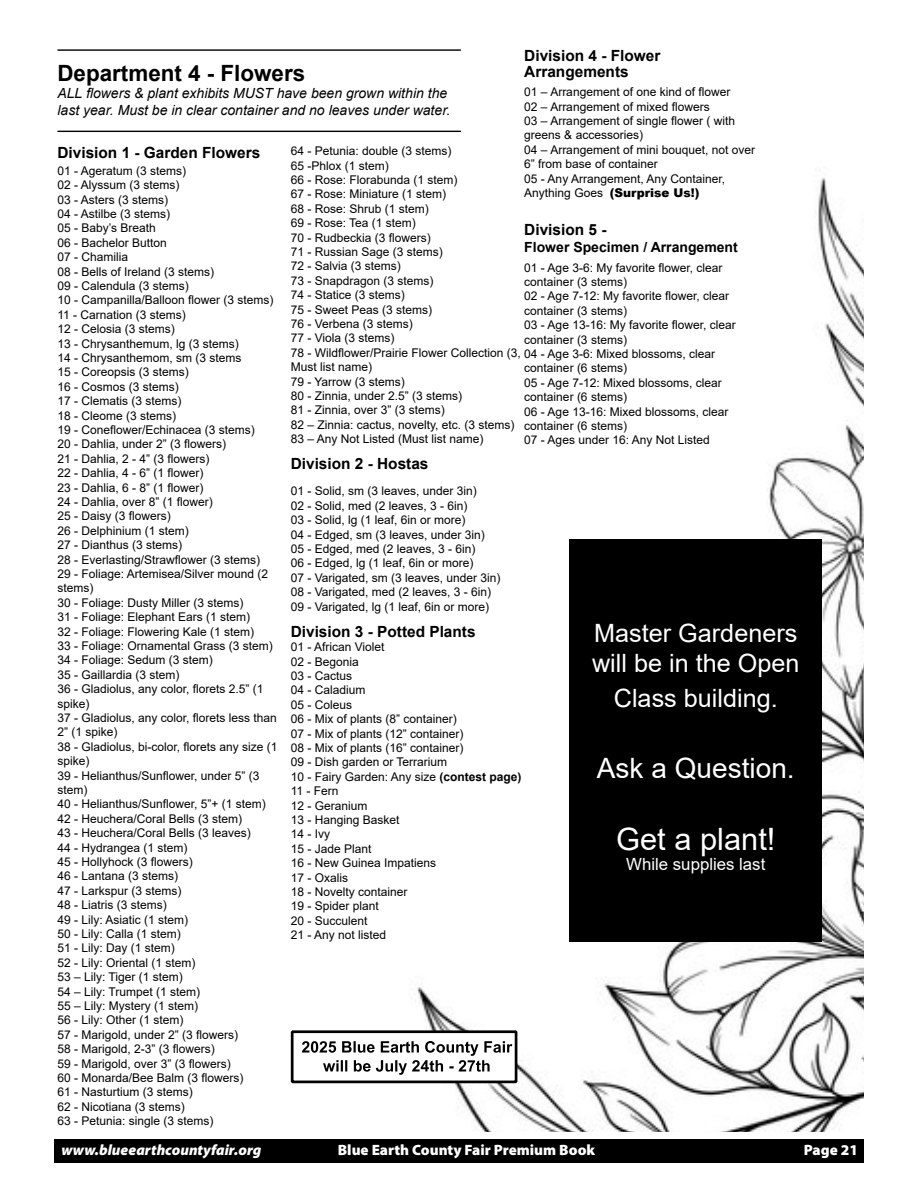
<style>
.page{position:relative;width:918px;height:1188px;background:#fff}
.page>*{position:absolute;margin:0;border:0;box-sizing:border-box;transform-origin:0 0}
.t1{font:30.75px "Arial";color:#fff}
.t2{font:28.05px "Arial";color:#fff}
.t3{font:25.2px/30.3px "Arial";color:#fff}
.t4{font:700 22.35px "Arial";color:#000}
.t5{font:16.8px "Arial";color:#fff}
.t6{font:700 15.45px/16.8px "Arial";color:#000}
.t7{font:900 15px "Myriad Pro";color:#fff}
.t8{font:italic 900 15px "Myriad Pro";color:#fff}
.t9{font:italic 13.95px/16.8px "Arial";color:#000}
.t10{font:700 13.95px "Arial";color:#000}
.t11{font:12px/14.4px "Arial";color:#000}
.s1{font-weight:900}
.s2{font-weight:700}
</style>
<div class="page">
<div style="left:54px;top:1139px;width:810px;height:23px;background:#000"></div>
<img style="left:290px;top:178px;width:574px;height:954px">
<hr style="left:57px;top:49px;width:404px;height:2px;background:#000">
<hr style="left:57px;top:131px;width:404px;height:1px;background:#000">
<div style="left:569px;top:540px;width:253px;height:402px;background:#000"></div>
<div style="left:292px;top:1032px;width:224px;height:50px;background:#fff"></div>
<div style="left:291px;top:1030px;width:226px;height:53px;border:3px solid #000"></div>
<svg style="left:302px;top:1041px;width:210px;height:34px"></svg>
<p class="t6" style="left:524px;top:47px;width:138px">Division 4 - Flower<br>Arrangements</p>
<p class="t11" style="left:524px;top:85px;width:232px">01 – Arrangement of one kind of flower<br>02 – Arrangement of mixed flowers<br>03 – Arrangement of single flower ( with greens &amp; accessories)<br>04 – Arrangement of mini bouquet, not over<br>6” from base of container<br>05 - Any Arrangement, Any Container,<br>Anything Goes <span class="s1">(Surprise Us!)</span></p>
<p class="t6" style="left:524px;top:222px;width:84px">Division 5 -</p>
<p class="t10" style="left:524px;top:237px;width:215px">Flower Specimen / Arrangement</p>
<p class="t11" style="left:524px;top:260px;width:213px">01 - Age 3-6: My favorite flower, clear container (3 stems)<br>02 - Age 7-12: My favorite flower, clear container (3 stems)<br>03 - Age 13-16: My favorite flower, clear container (3 stems)<br>04 - Age 3-6: Mixed blossoms, clear container (6 stems)<br>05 - Age 7-12: Mixed blossoms, clear container (6 stems)<br>06 - Age 13-16: Mixed blossoms, clear container (6 stems)<br>07 - Ages under 16: Any Not Listed</p>
<h3 class="t4" style="left:57px;top:58px;width:249px">Department 4 - Flowers</h3>
<p class="t9" style="left:57px;top:85px;width:394px">ALL flowers &amp; plant exhibits MUST have been grown within the last year. Must be in clear container and no leaves under water.</p>
<p class="t6" style="left:57px;top:144px;width:204px">Division 1 - Garden Flowers</p>
<p class="t11" style="left:57px;top:163px;width:222px">01 - Ageratum (3 stems)<br>02 - Alyssum (3 stems)<br>03 - Asters (3 stems)<br>04 - Astilbe (3 stems)<br>05 - Baby’s Breath<br>06 - Bachelor Button<br>07 - Chamilia<br>08 - Bells of Ireland (3 stems)<br>09 - Calendula (3 stems)<br>10 - Campanilla/Balloon flower (3 stems)<br>11 - Carnation (3 stems)<br>12 - Celosia (3 stems)<br>13 - Chrysanthemum, lg (3 stems)<br>14 - Chrysanthemom, sm (3 stems<br>15 - Coreopsis (3 stems)<br>16 - Cosmos (3 stems)<br>17 - Clematis (3 stems)<br>18 - Cleome (3 stems)<br>19 - Coneflower/Echinacea (3 stems)<br>20 - Dahlia, under 2” (3 flowers)<br>21 - Dahlia, 2 - 4” (3 flowers)<br>22 - Dahlia, 4 - 6” (1 flower)<br>23 - Dahlia, 6 - 8” (1 flower)<br>24 - Dahlia, over 8” (1 flower)<br>25 - Daisy (3 flowers)<br>26 - Delphinium (1 stem)<br>27 - Dianthus (3 stems)<br>28 - Everlasting/Strawflower (3 stems)<br>29 - Foliage: Artemisea/Silver mound (2 stems)<br>30 - Foliage: Dusty Miller (3 stems)<br>31 - Foliage: Elephant Ears (1 stem)<br>32 - Foliage: Flowering Kale (1 stem)<br>33 - Foliage: Ornamental Grass (3 stem)<br>34 - Foliage: Sedum (3 stem)<br>35 - Gaillardia (3 stem)<br>36 - Gladiolus, any color, florets 2.5” (1 spike)<br>37 - Gladiolus, any color, florets less than<br>2” (1 spike)<br>38 - Gladiolus, bi-color, florets any size (1 spike)<br>39 - Helianthus/Sunflower, under 5” (3 stem)<br>40 - Helianthus/Sunflower, 5”+ (1 stem)<br>42 - Heuchera/Coral Bells (3 stem)<br>43 - Heuchera/Coral Bells (3 leaves)<br>44 - Hydrangea (1 stem)<br>45 - Hollyhock (3 flowers)<br>46 - Lantana (3 stems)<br>47 - Larkspur (3 stems)<br>48 - Liatris (3 stems)<br>49 - Lily: Asiatic (1 stem)<br>50 - Lily: Calla (1 stem)<br>51 - Lily: Day (1 stem)<br>52 - Lily: Oriental (1 stem)<br>53 – Lily: Tiger (1 stem)<br>54 – Lily: Trumpet (1 stem)<br>55 – Lily: Mystery (1 stem)<br>56 - Lily: Other (1 stem)<br>57 - Marigold, under 2” (3 flowers)<br>58 - Marigold, 2-3” (3 flowers)<br>59 - Marigold, over 3” (3 flowers)<br>60 - Monarda/Bee Balm (3 flowers)<br>61 - Nasturtium (3 stems)<br>62 - Nicotiana (3 stems)<br>63 - Petunia: single (3 stems)</p>
<p class="t11" style="left:291px;top:144px;width:232px">64 - Petunia: double (3 stems)<br>65 -Phlox (1 stem)<br>66 - Rose: Florabunda (1 stem)<br>67 - Rose: Miniature (1 stem)<br>68 - Rose: Shrub (1 stem)<br>69 - Rose: Tea (1 stem)<br>70 - Rudbeckia (3 flowers)<br>71 - Russian Sage (3 stems)<br>72 - Salvia (3 stems)<br>73 - Snapdragon (3 stems)<br>74 - Statice (3 stems)<br>75 - Sweet Peas (3 stems)<br>76 - Verbena (3 stems)<br>77 - Viola (3 stems)<br>78 - Wildflower/Prairie Flower Collection (3,<br>Must list name)<br>79 - Yarrow (3 stems)<br>80 - Zinnia, under 2.5” (3 stems)<br>81 - Zinnia, over 3” (3 stems)<br>82 – Zinnia: cactus, novelty, etc. (3 stems)<br>83 – Any Not Listed (Must list name)</p>
<p class="t6" style="left:291px;top:455px;width:139px">Division 2 - Hostas</p>
<p class="t11" style="left:291px;top:484px;width:211px">01 - Solid, sm (3 leaves, under 3in)<br>02 - Solid, med (2 leaves, 3 - 6in)<br>03 - Solid, lg (1 leaf, 6in or more)<br>04 - Edged, sm (3 leaves, under 3in)<br>05 - Edged, med (2 leaves, 3 - 6in)<br>06 - Edged, lg (1 leaf, 6in or more)<br>07 - Varigated, sm (3 leaves, under 3in)<br>08 - Varigated, med (2 leaves, 3 - 6in)<br>09 - Varigated, lg (1 leaf, 6in or more)</p>
<p class="t6" style="left:291px;top:623px;width:186px">Division 3 - Potted Plants</p>
<p class="t11" style="left:291px;top:640px;width:232px">01 - African Violet<br>02 - Begonia<br>03 - Cactus<br>04 - Caladium<br>05 - Coleus<br>06 - Mix of plants (8” container)<br>07 - Mix of plants (12” container)<br>08 - Mix of plants (16” container)<br>09 - Dish garden or Terrarium<br>10 - Fairy Garden: Any size <span class="s2">(contest page)<br></span>11 - Fern<br>12 - Geranium<br>13 - Hanging Basket<br>14 - Ivy<br>15 - Jade Plant<br>16 - New Guinea Impatiens<br>17 - Oxalis<br>18 - Novelty container<br>19 - Spider plant<br>20 - Succulent<br>21 - Any not listed</p>
<h3 class="t3" style="left:592px;top:618px;width:209px">Master Gardeners will be in the Open</h3>
<h3 class="t3" style="left:614px;top:683px;width:165px">Class building.</h3>
<h2 class="t2" style="left:597px;top:749px;width:199px">Ask a Question.</h2>
<h1 class="t1" style="left:616px;top:818px;width:161px">Get a plant!</h1>
<h3 class="t5" style="left:626px;top:853px;width:141px">While supplies last</h3>
<p class="t8" style="left:62px;top:1142px;width:202px">www.blueearthcountyfair.org</p>
<p class="t7" style="left:338px;top:1141px;width:259px">Blue Earth County Fair Premium Book</p>
<p class="t7" style="left:804px;top:1141px;width:56px">Page 21</p>
</div>
